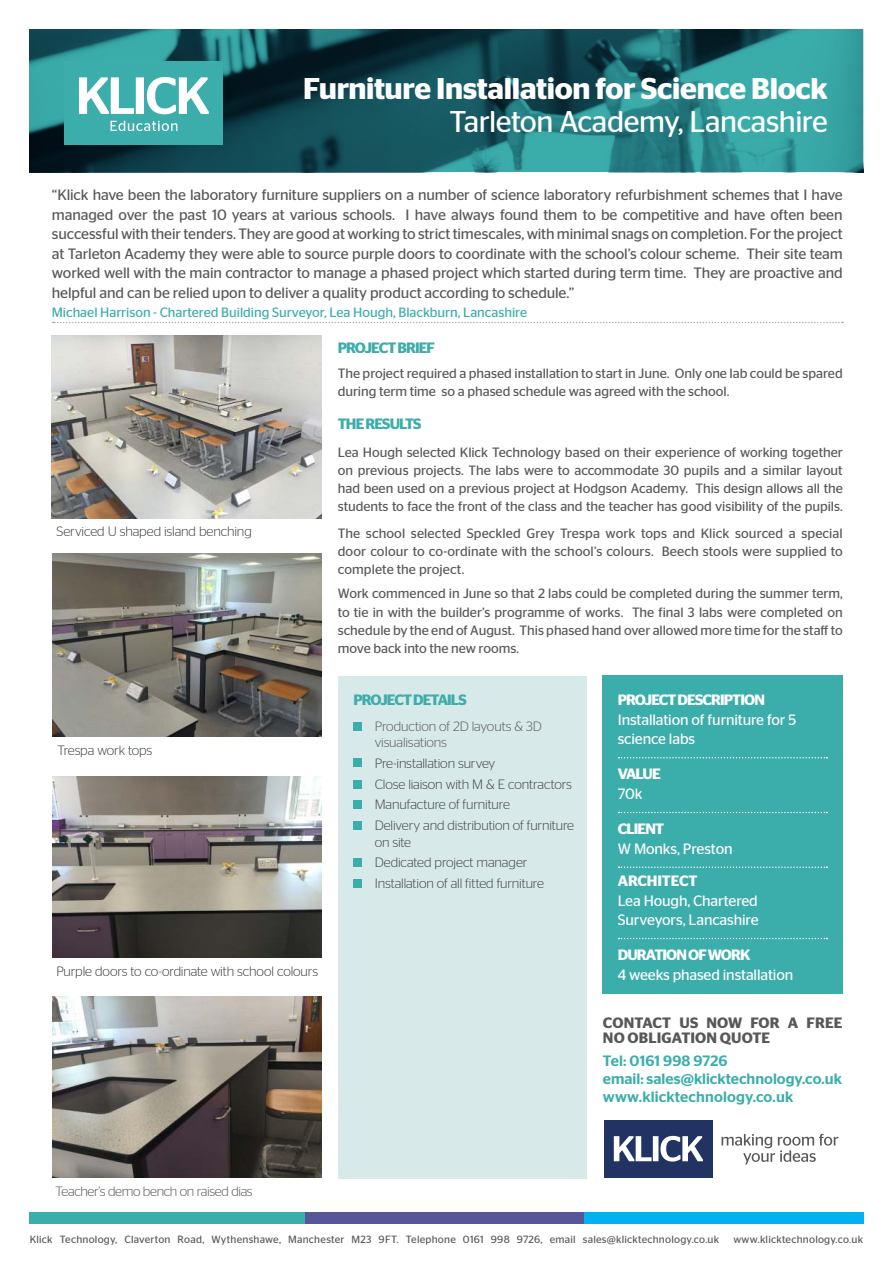
<style>
.page{position:relative;width:893px;height:1263px;background:#fff}
.page>*{position:absolute;margin:0;border:0;box-sizing:border-box;transform-origin:0 0}
.t1{font:600 30px "Stag Sans";letter-spacing:-.01em;color:#fff}
.t2{font:30px "Stag Sans";letter-spacing:-.015em;color:#fff}
.t3{font:15px/19.5px "Stag Sans";letter-spacing:-.01em;color:#57585a;text-align:justify}
.t4{font:15px/19.5px "Stag Sans";letter-spacing:-.01em;color:#fff}
.t5{font:500 15px/18px "Stag Sans";letter-spacing:.005em;color:#3badab}
.t6{font:600 15px "Stag Sans";letter-spacing:-.06em;color:#fff}
.t7{font:600 15px/15px "Stag Sans";letter-spacing:.01em;color:#57585a}
.t8{font:600 15px "Stag Sans";letter-spacing:-.06em;color:#3badab}
.t9{font:600 15px "Stag Sans";letter-spacing:-.01em;color:#fff}
.t10{font:13.5px/18px "Stag Sans";color:#57585a;text-align:justify}
.t11{font:300 13.5px/20.7px "Stag Sans";letter-spacing:-.01em;color:#404041}
.t12{font:300 13.5px "Stag Sans";letter-spacing:-.01em;color:#333c36}
.t13{font:13.5px "Stag Sans";letter-spacing:-.005em;color:#3badab}
.t14{font:300 13.5px/16.5px "Stag Sans";letter-spacing:-.01em;color:#57585a}
.t15{font:300 13.5px "Stag Sans";letter-spacing:-.025em;color:#50544f}
.t16{font:10.5px "Stag Sans";letter-spacing:.02em;color:#57585a}
</style>
<div class="page">
<img style="left:30px;top:30px;width:833px;height:142px">
<div style="left:64px;top:61px;width:159px;height:84px;background:#3badab"></div>
<svg style="left:110px;top:121px;width:67px;height:10px"></svg>
<svg style="left:79px;top:77px;width:130px;height:37px"></svg>
<div style="left:338px;top:676px;width:249px;height:502px;background:#d7e9e9"></div>
<div style="left:603px;top:676px;width:240px;height:318px;background:#3badab"></div>
<svg style="left:53px;top:322px;width:790px;height:1px"></svg>
<div style="left:353px;top:722px;width:9px;height:8px;background:#3badab"></div>
<div style="left:353px;top:780px;width:9px;height:8px;background:#3badab"></div>
<div style="left:353px;top:800px;width:9px;height:8px;background:#3badab"></div>
<div style="left:353px;top:821px;width:9px;height:9px;background:#3badab"></div>
<div style="left:353px;top:879px;width:9px;height:9px;background:#3badab"></div>
<svg style="left:619px;top:757px;width:208px;height:1px"></svg>
<svg style="left:619px;top:812px;width:208px;height:1px"></svg>
<svg style="left:619px;top:866px;width:208px;height:2px"></svg>
<svg style="left:619px;top:938px;width:208px;height:1px"></svg>
<img style="left:53px;top:554px;width:269px;height:183px">
<img style="left:53px;top:776px;width:269px;height:182px">
<img style="left:52px;top:335px;width:269px;height:183px">
<img style="left:52px;top:996px;width:269px;height:182px">
<div style="left:30px;top:1212px;width:279px;height:12px;background:#3badab"></div>
<div style="left:305px;top:1212px;width:279px;height:12px;background:#565699"></div>
<div style="left:584px;top:1212px;width:279px;height:12px;background:#00b3f0"></div>
<div style="left:604px;top:1120px;width:109px;height:57px;background:#203363"></div>
<svg style="left:614px;top:1136px;width:89px;height:25px"></svg>
<svg style="left:721px;top:1134px;width:117px;height:30px"></svg>
<div style="left:353px;top:758px;width:9px;height:9px;background:#3badab"></div>
<div style="left:353px;top:858px;width:9px;height:8px;background:#3badab"></div>
<h1 class="t1" style="left:303px;top:77px;width:526px">Furniture Installation for Science Block</h1>
<h1 class="t2" style="left:450px;top:110px;width:380px">Tarleton Academy, Lancashire</h1>
<p class="t3" style="left:52px;top:187px;width:792px">“Klick have been the laboratory furniture suppliers on a number of science laboratory refurbishment schemes that I have managed over the past 10 years at various schools. I have always found them to be competitive and have often been successful with their tenders. They are good at working to strict timescales, with minimal snags on completion. For the project at Tarleton Academy they were able to source purple doors to coordinate with the school’s colour scheme. Their site team worked well with the main contractor to manage a phased project which started during term time. They are proactive and helpful and can be relied upon to deliver a quality product according to schedule.”</p>
<p class="t13" style="left:52px;top:307px;width:477px">Michael Harrison - Chartered Building Surveyor, Lea Hough, Blackburn, Lancashire</p>
<p class="t8" style="left:338px;top:342px;width:99px">PROJECT BRIEF</p>
<p class="t10" style="left:338px;top:365px;width:506px">The project required a phased installation to start in June. Only one lab could be spared during term time so a phased schedule was agreed with the school.</p>
<p class="t8" style="left:338px;top:418px;width:85px">THE RESULTS</p>
<p class="t12" style="left:57px;top:527px;width:197px">Serviced U shaped island benching</p>
<p class="t12" style="left:57px;top:745px;width:96px">Trespa work tops</p>
<p class="t12" style="left:56px;top:966px;width:263px">Purple doors to co-ordinate with school colours</p>
<p class="t10" style="left:338px;top:445px;width:507px">Lea Hough selected Klick Technology based on their experience of working together on previous projects. The labs were to accommodate 30 pupils and a similar layout had been used on a previous project at Hodgson Academy. This design allows all the students to face the front of the class and the teacher has good visibility of the pupils.</p>
<p class="t10" style="left:338px;top:525px;width:507px">The school selected Speckled Grey Trespa work tops and Klick sourced a special door colour to co-ordinate with the school’s colours. Beech stools were supplied to complete the project.</p>
<p class="t10" style="left:338px;top:586px;width:506px">Work commenced in June so that 2 labs could be completed during the summer term, to tie in with the builder’s programme of works. The final 3 labs were completed on schedule by the end of August. This phased hand over allowed more time for the staff to move back into the new rooms.</p>
<p class="t8" style="left:353px;top:694px;width:115px">PROJECT DETAILS</p>
<p class="t14" style="left:375px;top:719px;width:169px">Production of 2D layouts &amp; 3D visualisations</p>
<p class="t11" style="left:375px;top:754px;width:201px">Pre-installation survey<br>Close liaison with M &amp; E contractors<br>Manufacture of furniture<br>Delivery and distribution of furniture</p>
<p class="t11" style="left:375px;top:832px;width:171px">on site<br>Dedicated project manager<br>Installation of all fitted furniture</p>
<p class="t6" style="left:618px;top:694px;width:149px">PROJECT DESCRIPTION</p>
<p class="t4" style="left:618px;top:711px;width:180px">Installation of furniture for 5 science labs</p>
<p class="t6" style="left:618px;top:768px;width:45px">VALUE</p>
<p class="t4" style="left:618px;top:785px;width:26px">70k</p>
<p class="t6" style="left:618px;top:823px;width:48px">CLIENT</p>
<p class="t4" style="left:618px;top:840px;width:116px">W Monks, Preston</p>
<p class="t9" style="left:618px;top:875px;width:81px">ARCHITECT</p>
<p class="t4" style="left:618px;top:892px;width:142px">Lea Hough, Chartered<br>Surveyors, Lancashire</p>
<p class="t6" style="left:618px;top:949px;width:134px">DURATION OF WORK</p>
<p class="t4" style="left:618px;top:966px;width:177px">4 weeks phased installation</p>
<p class="t7" style="left:603px;top:1016px;width:241px">CONTACT US NOW FOR A FREE<br>NO OBLIGATION QUOTE</p>
<p class="t5" style="left:603px;top:1052px;width:241px">Tel: 0161 998 9726<br>email: sales@klicktechnology.co.uk www.klicktechnology.co.uk</p>
<p class="t15" style="left:55px;top:1186px;width:199px">Teacher’s demo bench on raised dias</p>
<p class="t16" style="left:30px;top:1235px;width:691px">Klick Technology, Claverton Road, Wythenshawe, Manchester M23 9FT. Telephone 0161 998 9726, email sales@klicktechnology.co.uk</p>
<p class="t16" style="left:733px;top:1235px;width:131px">www.klicktechnology.co.uk</p>
</div>
